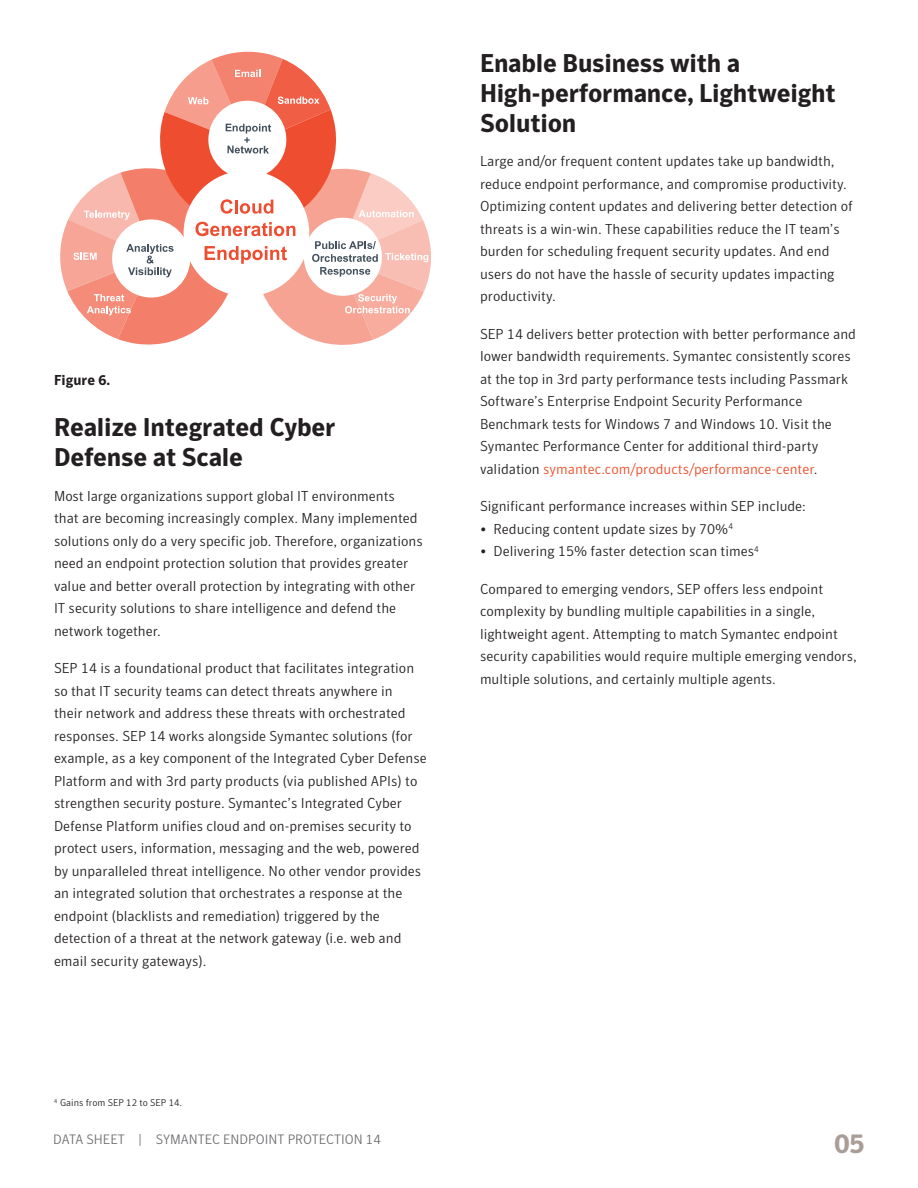
<style>
.page{position:relative;width:918px;height:1188px;background:#fff}
.page>*{position:absolute;margin:0;border:0;box-sizing:border-box;transform-origin:0 0}
.t1{font:700 27px "Symantec Sans";color:#a99e97}
.t2{font:700 25.5px/30px "Symantec Sans";letter-spacing:-.01em;color:#231f20}
.Body_Copy{font:300 14.25px/22.5px "Symantec Sans";color:#231f20}
.Body_Copy-2{font:700 14.25px "Symantec Sans";color:#231f20}
.t3{font:300 13.5px "Symantec Sans";color:#6c6d70}
.Body_Copy-3{font:300 9.75px "Symantec Sans";color:#231f20}
.s1{color:#f04b26}
</style>
<div class="page">
<svg style="left:60px;top:52px;width:371px;height:293px"></svg>
<p class="Body_Copy-2" style="left:54px;top:372px;width:58px">Figure 6.</p>
<p class="t2" style="left:54px;top:413px;width:283px">Realize Integrated Cyber<br>Defense at Scale</p>
<p class="Body_Copy" style="left:54px;top:485px;width:370px">Most large organizations support global IT environments that are becoming increasingly complex. Many implemented solutions only do a very specific job. Therefore, organizations need an endpoint protection solution that provides greater value and better overall protection by integrating with other IT security solutions to share intelligence and defend the network together.</p>
<p class="Body_Copy" style="left:54px;top:657px;width:374px">SEP 14 is a foundational product that facilitates integration so that IT security teams can detect threats anywhere in<br>their network and address these threats with orchestrated responses. SEP 14 works alongside Symantec solutions (for example, as a key component of the Integrated Cyber Defense Platform and with 3rd party products (via published APIs) to strengthen security posture. Symantec’s Integrated Cyber Defense Platform unifies cloud and on-premises security to protect users, information, messaging and the web, powered by unparalleled threat intelligence. No other vendor provides an integrated solution that orchestrates a response at the endpoint (blacklists and remediation) triggered by the detection of a threat at the network gateway (i.e. web and email security gateways).</p>
<p class="Body_Copy-3" style="left:54px;top:1097px;width:130px"><sup>4</sup> Gains from SEP 12 to SEP 14.</p>
<p class="t3" style="left:53px;top:1132px;width:329px">DATA SHEET | SYMANTEC ENDPOINT PROTECTION 14</p>
<p class="t2" style="left:480px;top:48px;width:357px">Enable Business with a<br>High-performance, Lightweight<br>Solution</p>
<p class="Body_Copy" style="left:480px;top:150px;width:374px">Large and/or frequent content updates take up bandwidth, reduce endpoint performance, and compromise productivity.<br>Optimizing content updates and delivering better detection of threats is a win-win. These capabilities reduce the IT team’s burden for scheduling frequent security updates. And end users do not have the hassle of security updates impacting productivity.</p>
<p class="Body_Copy" style="left:480px;top:323px;width:378px">SEP 14 delivers better protection with better performance and lower bandwidth requirements. Symantec consistently scores at the top in 3rd party performance tests including Passmark Software’s Enterprise Endpoint Security Performance Benchmark tests for Windows 7 and Windows 10. Visit the Symantec Performance Center for additional third-party validation <span class="s1">symantec.com/products/performance-center</span>.</p>
<p class="Body_Copy" style="left:480px;top:495px;width:328px">Significant performance increases within SEP include:</p>
<p class="Body_Copy" style="left:480px;top:518px;width:255px">• Reducing content update sizes by 70%<sup>4</sup></p>
<p class="Body_Copy" style="left:480px;top:540px;width:280px">• Delivering 15% faster detection scan times<sup>4</sup></p>
<p class="Body_Copy" style="left:480px;top:578px;width:378px">Compared to emerging vendors, SEP offers less endpoint complexity by bundling multiple capabilities in a single, lightweight agent. Attempting to match Symantec endpoint security capabilities would require multiple emerging vendors, multiple solutions, and certainly multiple agents.</p>
<h1 class="t1" style="left:834px;top:1127px;width:32px">05</h1>
</div>
